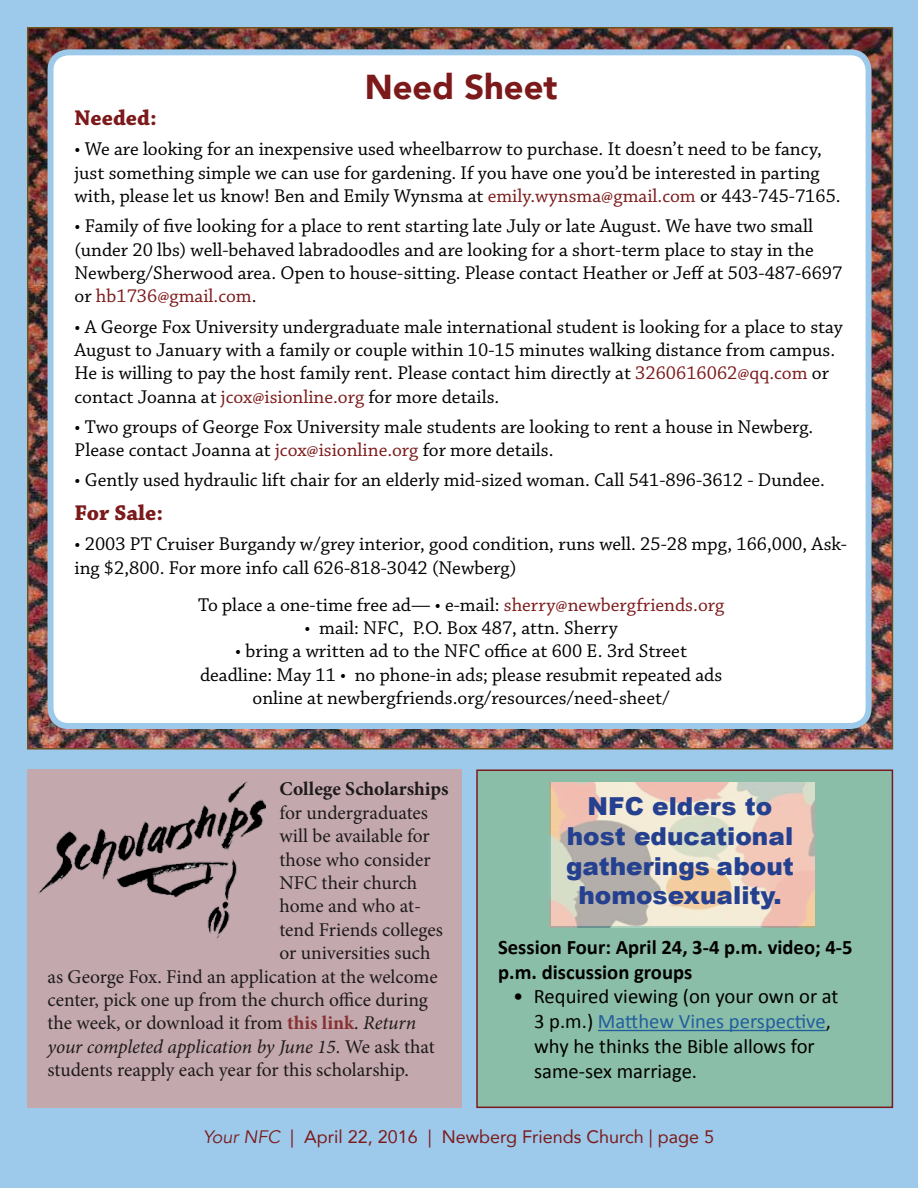
<style>
.page{position:relative;width:918px;height:1188px;background:#9dc9eb}
.page>*{position:absolute;margin:0;border:0;box-sizing:border-box;transform-origin:0 0}
.t1{font:900 34.5px "Avenir";color:#7c1a1b}
.t2{font:900 24.75px/29.7px "Arial";color:#25408f;text-align:center}
.t3{font:700 22.5px "Chaparral Pro";color:#7c1a1b}
.t4{font:20.7px/24.8px "Calibri";color:#000}
.t5{font:700 20.7px/24.8px "Calibri";color:#000}
.t6{font:19.5px/23.4px "Chaparral Pro";color:#000}
.t7{font:19.5px "Minion Pro";letter-spacing:-.005em;color:#000}
.t8{font:italic 19.5px "Minion Pro";letter-spacing:-.01em;color:#000}
.t9{font:700 19.5px "Minion Pro";color:#000}
.t10{font:18px "Avenir";color:#7c1a1b}
.s1{color:#7c1a1b}
.s2{font-weight:700;color:#7c1a1b}
.s3{font-style:italic}
.s4{font-style:normal}
.s5{color:#215e9e}
</style>
<div class="page">
<img style="left:30px;top:30px;width:860px;height:717px">
<div style="left:51px;top:52px;width:818px;height:674px;background:#fff;border-radius:18px"></div>
<div style="left:48px;top:49px;width:824px;height:680px;border:6px solid #9dc9eb;border-radius:18px"></div>
<div style="left:27px;top:770px;width:434px;height:338px;background:#c3a8ae"></div>
<img style="left:38px;top:781px;width:228px;height:158px">
<div style="left:476px;top:770px;width:417px;height:338px;background:#8bbea8;border:2px solid #7c1a1b"></div>
<hr style="left:598px;top:1030px;width:228px;height:1px;background:#215e9e">
<img style="left:549px;top:783px;width:266px;height:144px">
<h1 class="t1" style="left:365px;top:58px;width:194px">Need Sheet</h1>
<p class="t3" style="left:75px;top:105px;width:84px">Needed:</p>
<p class="t6" style="left:75px;top:138px;width:768px">• We are looking for an inexpensive used wheelbarrow to purchase. It doesn’t need to be fancy, just something simple we can use for gardening. If you have one you’d be interested in parting with, please let us know! Ben and Emily Wynsma at <span class="s1">emily.wynsma@gmail.com</span> or 443-745-7165.</p>
<p class="t6" style="left:75px;top:215px;width:769px">• Family of five looking for a place to rent starting late July or late August. We have two small (under 20 lbs) well-behaved labradoodles and are looking for a short-term place to stay in the Newberg/Sherwood area. Open to house-sitting. Please contact Heather or Jeff at 503-487-6697 or <span class="s1">hb1736@gmail.com</span>.</p>
<p class="t6" style="left:75px;top:315px;width:770px">• A George Fox University undergraduate male international student is looking for a place to stay August to January with a family or couple within 10-15 minutes walking distance from campus.<br>He is willing to pay the host family rent. Please contact him directly at <span class="s1">3260616062@qq.com</span> or contact Joanna at <span class="s1">jcox@isionline.org</span> for more details.</p>
<p class="t6" style="left:75px;top:416px;width:740px">• Two groups of George Fox University male students are looking to rent a house in Newberg.<br>Please contact Joanna at <span class="s1">jcox@isionline.org</span> for more details.</p>
<p class="t6" style="left:75px;top:469px;width:752px">• Gently used hydraulic lift chair for an elderly mid-sized woman. Call 541-896-3612 - Dundee.</p>
<p class="t3" style="left:75px;top:500px;width:90px">For Sale:</p>
<p class="t6" style="left:75px;top:533px;width:774px">• 2003 PT Cruiser Burgandy w/grey interior, good condition, runs well. 25-28 mpg, 166,000, Ask&shy;ing $2,800. For more info call 626-818-3042 (Newberg)</p>
<p class="t6" style="left:198px;top:594px;width:528px">To place a one-time free ad— • e-mail: <span class="s1">sherry@newbergfriends.org</span></p>
<p class="t6" style="left:305px;top:617px;width:315px">• mail: NFC, P.O. Box 487, attn. Sherry</p>
<p class="t6" style="left:200px;top:640px;width:524px;text-align:center">• bring a written ad to the NFC office at 600 E. 3rd Street deadline: May 11 • no phone-in ads; please resubmit repeated ads online at newbergfriends.org/resources/need-sheet/</p>
<p class="t9" style="left:279px;top:775px;width:171px">College Scholarships</p>
<p class="t7" style="left:279px;top:800px;width:150px">for undergraduates</p>
<p class="t7" style="left:279px;top:823px;width:152px">will be available for</p>
<p class="t7" style="left:279px;top:846px;width:153px">those who consider</p>
<p class="t7" style="left:279px;top:870px;width:139px">NFC their church</p>
<p class="t7" style="left:279px;top:893px;width:143px">home and who at-</p>
<p class="t7" style="left:279px;top:917px;width:165px">tend Friends colleges</p>
<p class="t7" style="left:279px;top:940px;width:153px">or universities such</p>
<p class="t7" style="left:48px;top:963px;width:392px">as George Fox. Find an application at the welcome</p>
<p class="t7" style="left:48px;top:987px;width:382px">center, pick one up from the church office during</p>
<p class="t7" style="left:48px;top:1010px;width:370px">the week, or download it from <span class="s2">this link</span>. <span class="s3">Return</span></p>
<p class="t8" style="left:48px;top:1033px;width:389px">your completed application by June 15<span class="s4">. We ask that</span></p>
<p class="t7" style="left:48px;top:1057px;width:363px">students reapply each year for this scholarship.</p>
<p class="t2" style="left:566px;top:791px;width:229px">NFC elders to host educational gatherings about homosexuality.</p>
<p class="t5" style="left:498px;top:935px;width:356px">Session Four: April 24, 3-4 p.m. video; 4-5 p.m. discussion groups</p>
<p class="t4" style="left:534px;top:984px;width:306px;text-indent:-21px">• Required viewing (on your own or at<br>3 p.m.) <span class="s5">Matthew Vines perspective</span>, why he thinks the Bible allows for same-sex marriage.</p>
<p class="t10" style="left:203px;top:1123px;width:513px"><span class="s3">Your NFC</span> | April 22, 2016 | Newberg Friends Church | page 5</p>
</div>
